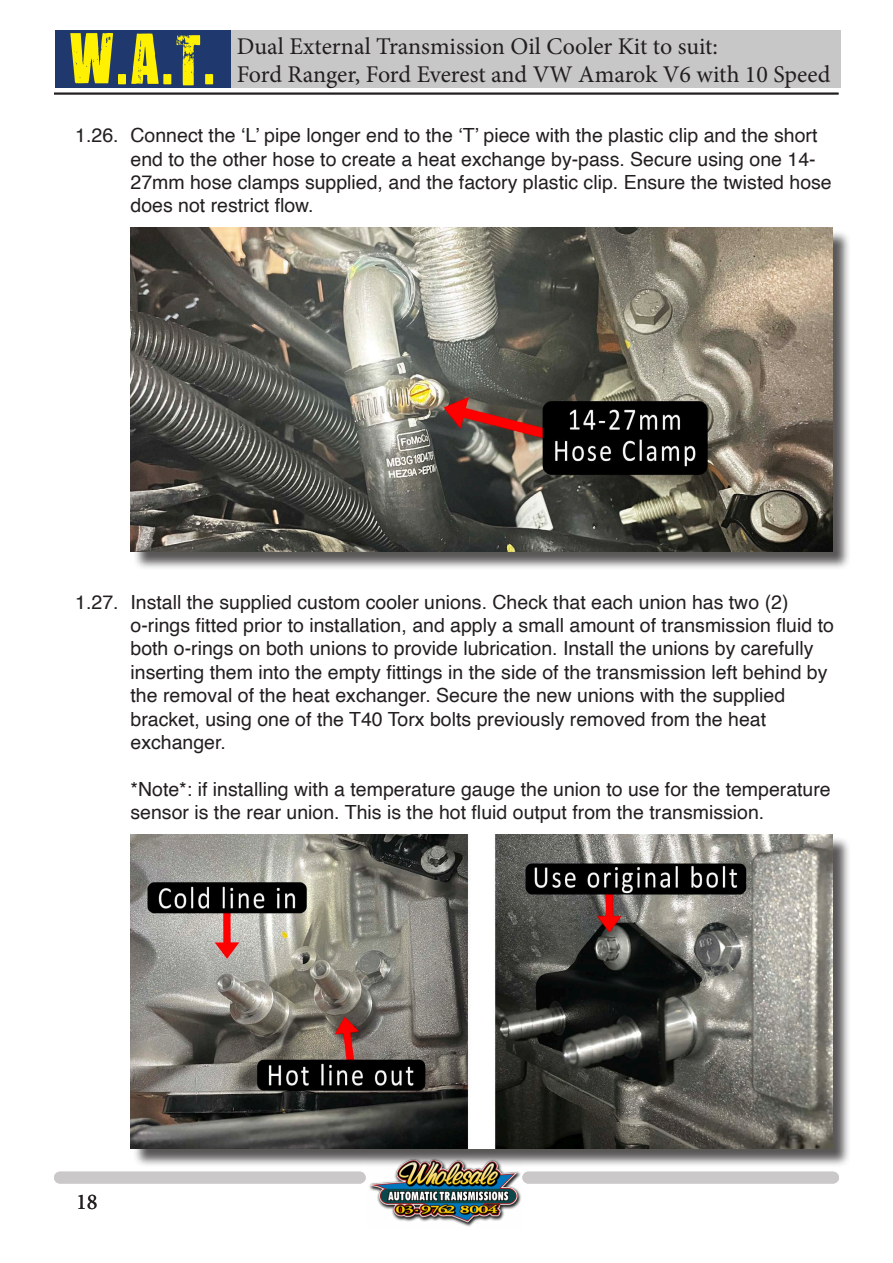
<style>
.page{position:relative;width:893px;height:1263px;background:#fff}
.page>*{position:absolute;margin:0;border:0;box-sizing:border-box;transform-origin:0 0}
.t1{font:58.5px "You Are Loved";color:#fff101}
.t2{font:24px/28.8px "Minion Pro";letter-spacing:-.005em;color:#231f20}
.t3{font:22.5px "Minion Pro";color:#231f20}
.t4{font:19.5px/23.4px "Helvetica";color:#231f20}
</style>
<div class="page">
<div style="left:231px;top:30px;width:609px;height:58px;background:#c8c7c7"></div>
<div style="left:55px;top:30px;width:176px;height:58px;background:#1f386d"></div>
<img style="left:369px;top:1167px;width:152px;height:60px">
<div style="left:54px;top:1172px;width:312px;height:11px;background:#cbc8c9;border-radius:6px"></div>
<div style="left:522px;top:1172px;width:317px;height:11px;background:#cbc8c9;border-radius:6px"></div>
<hr style="left:54px;top:93px;width:784px;height:1px;background:#231f20">
<hr style="left:54px;top:94px;width:784px;height:1px;background:#231f20">
<div style="left:133px;top:230px;width:718px;height:340px;background:#231f20;opacity:.75"></div>
<img style="left:131px;top:228px;width:701px;height:323px">
<div style="left:133px;top:836px;width:718px;height:331px;background:#231f20;opacity:.75"></div>
<img style="left:131px;top:834px;width:701px;height:314px">
<h1 class="t1" style="left:70px;top:21px;width:149px">W.A.T.</h1>
<p class="t2" style="left:237px;top:32px;width:595px">Dual External Transmission Oil Cooler Kit to suit:<br>Ford Ranger, Ford Everest and VW Amarok V6 with 10 Speed</p>
<p class="t4" style="left:131px;top:124px;width:703px;text-indent:-55px">1.26. Connect the ‘L’ pipe longer end to the ‘T’ piece with the plastic clip and the short end to the other hose to create a heat exchange by-pass. Secure using one 14- 27mm hose clamps supplied, and the factory plastic clip. Ensure the twisted hose does not restrict flow.</p>
<p class="t4" style="left:131px;top:591px;width:705px;text-indent:-55px">1.27. Install the supplied custom cooler unions. Check that each union has two (2) o-rings fitted prior to installation, and apply a small amount of transmission fluid to both o-rings on both unions to provide lubrication. Install the unions by carefully inserting them into the empty fittings in the side of the transmission left behind by the removal of the heat exchanger. Secure the new unions with the supplied bracket, using one of the T40 Torx bolts previously removed from the heat exchanger.</p>
<p class="t4" style="left:131px;top:778px;width:702px">*Note*: if installing with a temperature gauge the union to use for the temperature sensor is the rear union. This is the hot fluid output from the transmission.</p>
<p class="t3" style="left:76px;top:1187px;width:23px">18</p>
</div>
